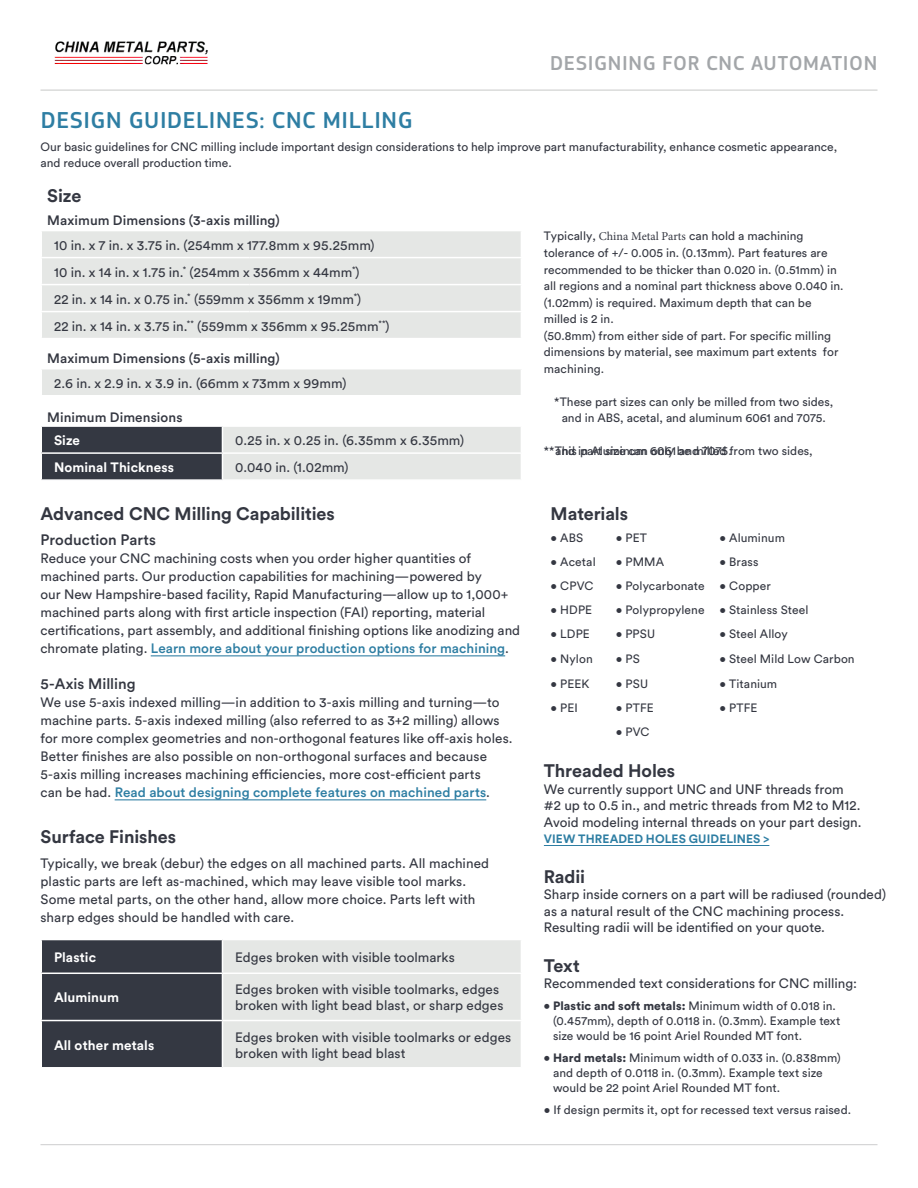
<style>
.page{position:relative;width:918px;height:1188px;background:#fff}
.page>*{position:absolute;margin:0;border:0;box-sizing:border-box;transform-origin:0 0}
.t1{font:500 24px "PF Square Sans Pro";letter-spacing:.025em;color:#2e7ea3}
.t2{font:500 21px "PF Square Sans Pro";letter-spacing:.03em;color:#a3a6a9}
.t3{font:700 18px "Circular Std";letter-spacing:-.005em;color:#343741}
.t4{font:500 15px "Circular Std";color:#343741}
.t5{font:13.5px/18px "Circular Std";letter-spacing:.005em;color:#343741}
.t6{font:500 13.5px "Circular Std";letter-spacing:.005em;color:#343741}
.t7{font:700 13.5px "Circular Std";letter-spacing:.005em;color:#fff}
.t8{font:12px/16.5px "Circular Std";color:#343741}
.t9{font:700 12px "Circular Std";letter-spacing:.01em;color:#2e7ea3}
.s1{font-weight:500;color:#2e7ea3}
.s2{font-family:"Minion Pro"}
.s3{font-weight:900}
</style>
<div class="page">
<hr style="left:40px;top:90px;width:838px;height:1px;background:#c7c8c7">
<hr style="left:40px;top:1144px;width:838px;height:1px;background:#cdcdce">
<hr style="left:151px;top:655px;width:354px;height:1px;background:#2e7ea3">
<hr style="left:115px;top:799px;width:371px;height:1px;background:#2e7ea3">
<hr style="left:544px;top:845px;width:225px;height:1px;background:#2e7ea3">
<div style="left:42px;top:231px;width:479px;height:107px;background:#e5e7e5"></div>
<hr style="left:40px;top:257px;width:209px;height:1px;background:#fff">
<hr style="left:249px;top:257px;width:273px;height:1px;background:#fff">
<hr style="left:40px;top:284px;width:209px;height:1px;background:#fff">
<hr style="left:249px;top:284px;width:273px;height:1px;background:#fff">
<hr style="left:40px;top:311px;width:209px;height:1px;background:#fff">
<hr style="left:249px;top:311px;width:273px;height:1px;background:#fff">
<div style="left:41px;top:369px;width:480px;height:27px;background:#e5e7e5"></div>
<hr style="left:40px;top:369px;width:2px;height:26px;background:#fff">
<hr style="left:40px;top:395px;width:482px;height:1px;background:#fff">
<svg style="left:41px;top:427px;width:480px;height:53px;background:#a7a9ac"></svg>
<svg style="left:42px;top:940px;width:479px;height:127px;background:#a3a6a8"></svg>
<hr style="left:222px;top:940px;width:1px;height:33px;background:#fff">
<hr style="left:40px;top:973px;width:182px;height:1px;background:#fff">
<hr style="left:222px;top:973px;width:300px;height:1px;background:#fff">
<hr style="left:222px;top:974px;width:1px;height:46px;background:#fff">
<hr style="left:40px;top:1020px;width:182px;height:1px;background:#fff">
<hr style="left:222px;top:1020px;width:300px;height:1px;background:#fff">
<hr style="left:222px;top:1021px;width:1px;height:46px;background:#fff">
<img style="left:55px;top:41px;width:153px;height:24px">
<h2 class="t2" style="left:550px;top:50px;width:329px">DESIGNING FOR CNC AUTOMATION</h2>
<h1 class="t1" style="left:41px;top:106px;width:373px">DESIGN GUIDELINES: CNC MILLING</h1>
<p class="t8" style="left:40px;top:138px;width:798px">Our basic guidelines for CNC milling include important design considerations to help improve part manufacturability, enhance cosmetic appearance, and reduce overall production time.</p>
<h3 class="t3" style="left:47px;top:184px;width:36px">Size</h3>
<p class="t6" style="left:47px;top:211px;width:234px">Maximum Dimensions (3-axis milling)</p>
<p class="t5" style="left:54px;top:231px;width:337px;line-height:27px">10 in. x 7 in. x 3.75 in. (254mm x 177.8mm x 95.25mm)<br>10 in. x 14 in. x 1.75 in.<sup>*</sup> (254mm x 356mm x 44mm<sup>*</sup>)<br>22 in. x 14 in. x 0.75 in.<sup>*</sup> (559mm x 356mm x 19mm<sup>*</sup>)<br>22 in. x 14 in. x 3.75 in.<sup>**</sup> (559mm x 356mm x 95.25mm<sup>**</sup>)</p>
<p class="t6" style="left:47px;top:350px;width:234px">Maximum Dimensions (5-axis milling)</p>
<p class="t5" style="left:54px;top:374px;width:294px">2.6 in. x 2.9 in. x 3.9 in. (66mm x 73mm x 99mm)</p>
<p class="t6" style="left:47px;top:409px;width:137px">Minimum Dimensions</p>
<p class="t7" style="left:54px;top:432px;width:28px">Size</p>
<p class="t5" style="left:235px;top:431px;width:231px">0.25 in. x 0.25 in. (6.35mm x 6.35mm)</p>
<p class="t7" style="left:54px;top:459px;width:122px">Nominal Thickness</p>
<p class="t5" style="left:235px;top:458px;width:115px">0.040 in. (1.02mm)</p>
<h3 class="t3" style="left:40px;top:503px;width:296px">Advanced CNC Milling Capabilities</h3>
<p class="t4" style="left:40px;top:531px;width:117px">Production Parts</p>
<p class="t5" style="left:40px;top:549px;width:481px">Reduce your CNC machining costs when you order higher quantities of machined parts. Our production capabilities for machining—powered by<br>our New Hampshire-based facility, Rapid Manufacturing—allow up to 1,000+ machined parts along with first article inspection (FAI) reporting, material certifications, part assembly, and additional finishing options like anodizing and chromate plating. <span class="s1">Learn more about your production options for machining</span>.</p>
<p class="t4" style="left:40px;top:675px;width:97px">5-Axis Milling</p>
<p class="t5" style="left:40px;top:693px;width:474px">We use 5-axis indexed milling—in addition to 3-axis milling and turning—to machine parts. 5-axis indexed milling (also referred to as 3+2 milling) allows for more complex geometries and non-orthogonal features like off-axis holes.<br>Better finishes are also possible on non-orthogonal surfaces and because 5-axis milling increases machining efficiencies, more cost-efficient parts<br>can be had. <span class="s1">Read about designing complete features on machined parts</span>.</p>
<h3 class="t3" style="left:40px;top:825px;width:137px">Surface Finishes</h3>
<p class="t5" style="left:40px;top:854px;width:450px">Typically, we break (debur) the edges on all machined parts. All machined plastic parts are left as-machined, which may leave visible tool marks.<br>Some metal parts, on the other hand, allow more choice. Parts left with sharp edges should be handled with care.</p>
<p class="t7" style="left:54px;top:948px;width:44px">Plastic</p>
<p class="t5" style="left:235px;top:948px;width:221px">Edges broken with visible toolmarks</p>
<p class="t7" style="left:54px;top:989px;width:67px">Aluminum</p>
<p class="t5" style="left:235px;top:981px;width:270px;line-height:16.2px">Edges broken with visible toolmarks, edges broken with light bead blast, or sharp edges</p>
<p class="t7" style="left:54px;top:1036px;width:102px">All other metals</p>
<p class="t5" style="left:235px;top:1029px;width:278px;line-height:16.2px">Edges broken with visible toolmarks or edges broken with light bead blast</p>
<p class="t8" style="left:544px;top:228px;width:301px">Typically, <span class="s2">China Metal Parts</span> can hold a machining tolerance of +/- 0.005 in. (0.13mm). Part features are recommended to be thicker than 0.020 in. (0.51mm) in all regions and a nominal part thickness above 0.040 in. (1.02mm) is required. Maximum depth that can be milled is 2 in.<br>(50.8mm) from either side of part. For specific milling dimensions by material, see maximum part extents for machining.</p>
<p class="t8" style="left:554px;top:393px;width:281px;text-align:center">* These part sizes can only be milled from two sides, and in ABS, acetal, and aluminum 6061 and 7075.</p>
<p class="t8" style="left:544px;top:443px;width:271px">** This part size can only be milled from two sides,</p>
<p class="t8" style="left:555px;top:443px;width:178px">and in Aluminum 6061 and 7075.</p>
<h3 class="t3" style="left:551px;top:502px;width:79px">Materials</h3>
<p class="t8" style="left:551px;top:530px;width:34px">• ABS</p>
<p class="t8" style="left:616px;top:530px;width:33px">• PET</p>
<p class="t8" style="left:720px;top:530px;width:67px">• Aluminum</p>
<p class="t8" style="left:551px;top:554px;width:47px">• Acetal</p>
<p class="t8" style="left:616px;top:554px;width:50px">• PMMA</p>
<p class="t8" style="left:720px;top:554px;width:41px">• Brass</p>
<p class="t8" style="left:551px;top:577px;width:44px">• CPVC</p>
<p class="t8" style="left:616px;top:577px;width:157px">• Polycarbonate • Copper</p>
<p class="t8" style="left:551px;top:601px;width:43px">• HDPE</p>
<p class="t8" style="left:616px;top:601px;width:194px">• Polypropylene • Stainless Steel</p>
<p class="t8" style="left:551px;top:625px;width:41px">• LDPE</p>
<p class="t8" style="left:616px;top:625px;width:41px">• PPSU</p>
<p class="t8" style="left:719px;top:625px;width:70px">• Steel Alloy</p>
<p class="t8" style="left:551px;top:650px;width:44px">• Nylon</p>
<p class="t8" style="left:616px;top:650px;width:26px">• PS</p>
<p class="t8" style="left:719px;top:650px;width:137px">• Steel Mild Low Carbon</p>
<p class="t8" style="left:551px;top:676px;width:40px">• PEEK</p>
<p class="t8" style="left:616px;top:676px;width:34px">• PSU</p>
<p class="t8" style="left:719px;top:676px;width:59px">• Titanium</p>
<p class="t8" style="left:551px;top:699px;width:29px">• PEI</p>
<p class="t8" style="left:616px;top:699px;width:40px">• PTFE</p>
<p class="t8" style="left:719px;top:699px;width:40px">• PTFE</p>
<p class="t8" style="left:616px;top:723px;width:35px">• PVC</p>
<h3 class="t3" style="left:544px;top:759px;width:133px">Threaded Holes</h3>
<p class="t5" style="left:544px;top:781px;width:319px;line-height:16.5px">We currently support UNC and UNF threads from #2 up to 0.5 in., and metric threads from M2 to M12.<br>Avoid modeling internal threads on your part design.</p>
<p class="t9" style="left:544px;top:831px;width:227px">VIEW THREADED HOLES GUIDELINES &gt;</p>
<h3 class="t3" style="left:544px;top:865px;width:43px">Radii</h3>
<p class="t5" style="left:544px;top:886px;width:344px;line-height:16.5px">Sharp inside corners on a part will be radiused (rounded) as a natural result of the CNC machining process.<br>Resulting radii will be identified on your quote.</p>
<h3 class="t3" style="left:544px;top:954px;width:37px">Text</h3>
<p class="t5" style="left:544px;top:974px;width:315px">Recommended text considerations for CNC milling:</p>
<p class="t8" style="left:553px;top:998px;width:289px;line-height:15px;text-indent:-9px"><span class="s3">• Plastic and soft metals:</span> Minimum width of 0.018 in. (0.457mm), depth of 0.0118 in. (0.3mm). Example text size would be 16 point Ariel Rounded MT font.</p>
<p class="t8" style="left:553px;top:1050px;width:289px;line-height:15px;text-indent:-9px"><span class="s3">• Hard metals:</span> Minimum width of 0.033 in. (0.838mm) and depth of 0.0118 in. (0.3mm). Example text size would be 22 point Ariel Rounded MT font.</p>
<p class="t8" style="left:544px;top:1101px;width:309px">• If design permits it, opt for recessed text versus raised.</p>
</div>
